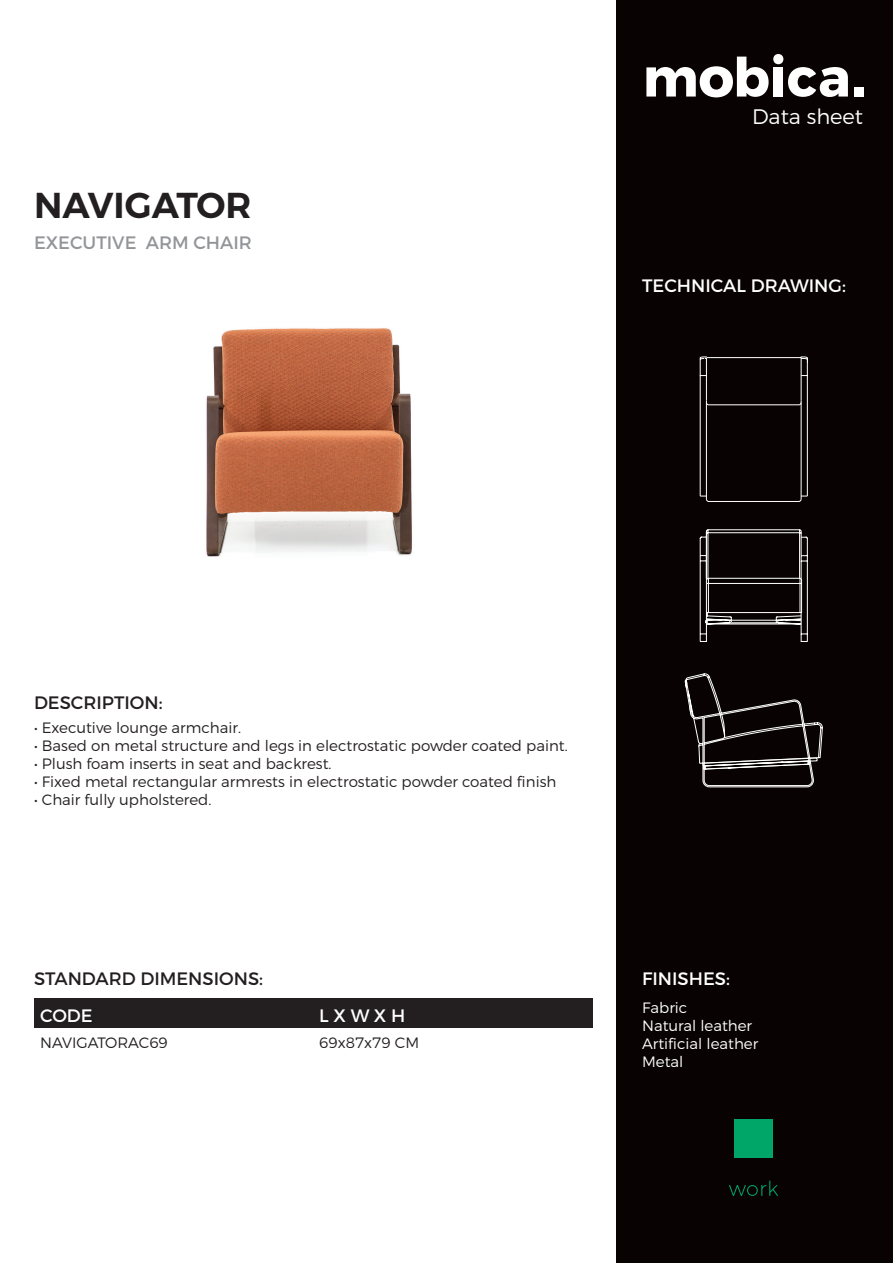
<style>
.page{position:relative;width:893px;height:1263px;background:#fff}
.page>*{position:absolute;margin:0;border:0;box-sizing:border-box;transform-origin:0 0}
.t1{font:600 36px "Montserrat";color:#231f20}
.t2{font:300 21px "Montserrat";color:#fff}
.t3{font:18px "Montserrat";color:#fff}
.t4{font:18px "Montserrat";color:#231f20}
.t5{font:18px "Montserrat";color:#939598}
.t6{font:300 15px "Montserrat";color:#231f20}
.t7{font:300 15px/18px "Montserrat";color:#fff}
</style>
<div class="page">
<div style="left:616px;top:0;width:277px;height:1263px;background:#080302"></div>
<div style="left:773px;top:67px;width:10px;height:30px;background:#fff"></div>
<div style="left:773px;top:54px;width:10px;height:10px;background:#fff;border-radius:50%"></div>
<svg style="left:788px;top:67px;width:60px;height:30px"></svg>
<div style="left:854px;top:87px;width:9px;height:10px;background:#fff"></div>
<svg style="left:646px;top:57px;width:123px;height:40px"></svg>
<div style="left:734px;top:1119px;width:39px;height:39px;background:#00a668"></div>
<svg style="left:729px;top:1180px;width:49px;height:16px"></svg>
<div style="left:34px;top:998px;width:279px;height:30px;background:#231f20"></div>
<div style="left:313px;top:998px;width:279px;height:30px;background:#231f20"></div>
<img style="left:206px;top:328px;width:206px;height:229px">
<svg style="left:699px;top:356px;width:109px;height:146px"></svg>
<svg style="left:684px;top:673px;width:139px;height:115px"></svg>
<svg style="left:699px;top:529px;width:109px;height:113px"></svg>
<h1 class="t1" style="left:34px;top:183px;width:219px">NAVIGATOR</h1>
<p class="t5" style="left:34px;top:232px;width:219px">EXECUTIVE ARM CHAIR</p>
<h2 class="t2" style="left:752px;top:103px;width:113px">Data sheet</h2>
<p class="t3" style="left:642px;top:275px;width:205px">TECHNICAL DRAWING:</p>
<p class="t4" style="left:34px;top:691px;width:130px">DESCRIPTION:</p>
<p class="t6" style="left:34px;top:718px;width:209px">• Executive lounge armchair.</p>
<p class="t6" style="left:34px;top:736px;width:535px">• Based on metal structure and legs in electrostatic powder coated paint.</p>
<p class="t6" style="left:34px;top:754px;width:299px">• Plush foam inserts in seat and backrest.</p>
<p class="t6" style="left:34px;top:772px;width:524px">• Fixed metal rectangular armrests in electrostatic powder coated finish</p>
<p class="t6" style="left:34px;top:790px;width:179px">• Chair fully upholstered.</p>
<p class="t4" style="left:34px;top:968px;width:231px">STANDARD DIMENSIONS:</p>
<p class="t3" style="left:642px;top:968px;width:89px">FINISHES:</p>
<p class="t3" style="left:40px;top:1004px;width:54px">CODE</p>
<p class="t3" style="left:319px;top:1004px;width:87px">L X W X H</p>
<p class="t6" style="left:40px;top:1034px;width:129px">NAVIGATORAC69</p>
<p class="t6" style="left:319px;top:1034px;width:101px">69x87x79 CM</p>
<p class="t7" style="left:642px;top:998px;width:118px">Fabric<br>Natural leather<br>Artificial leather<br>Metal</p>
</div>
